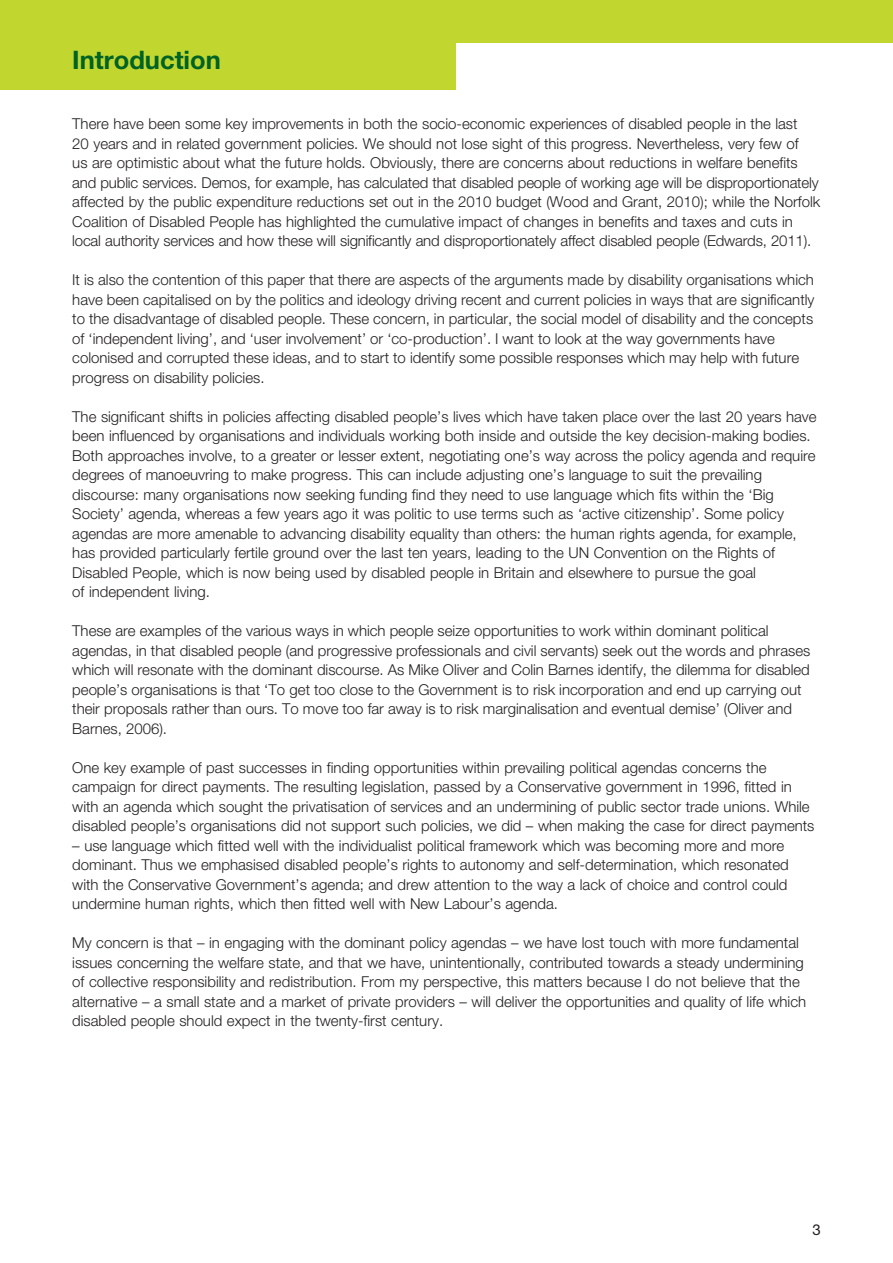
<style>
.page{position:relative;width:893px;height:1263px;background:#fff}
.page>*{position:absolute;margin:0;border:0;box-sizing:border-box;transform-origin:0 0}
.t1{font:700 25.5px "Helvetica Neue";color:#006224}
.t2{font:300 15px/19.5px "Helvetica Neue";color:#231f20}
.t3{font:15px "Helvetica Neue";color:#231f20}
</style>
<div class="page">
<div style="left:0;top:0;width:455px;height:89px;background:#c1d72f"></div>
<div style="left:0;top:0;width:893px;height:43px;background:#c1d72f"></div>
<h1 class="t1" style="left:72px;top:51px;width:150px">Introduction</h1>
<p class="t2" style="left:72px;top:115px;width:749px">There have been some key improvements in both the socio-economic experiences of disabled people in the last<br>20 years and in related government policies. We should not lose sight of this progress. Nevertheless, very few of<br>us are optimistic about what the future holds. Obviously, there are concerns about reductions in welfare benefits and public services. Demos, for example, has calculated that disabled people of working age will be disproportionately affected by the public expenditure reductions set out in the 2010 budget (Wood and Grant, 2010); while the Norfolk Coalition of Disabled People has highlighted the cumulative impact of changes in benefits and taxes and cuts in local authority services and how these will significantly and disproportionately affect disabled people (Edwards, 2011).</p>
<p class="t2" style="left:72px;top:271px;width:744px">It is also the contention of this paper that there are aspects of the arguments made by disability organisations which have been capitalised on by the politics and ideology driving recent and current policies in ways that are significantly to the disadvantage of disabled people. These concern, in particular, the social model of disability and the concepts of ‘independent living’, and ‘user involvement’ or ‘co-production’. I want to look at the way governments have colonised and corrupted these ideas, and to start to identify some possible responses which may help with future progress on disability policies.</p>
<p class="t2" style="left:72px;top:408px;width:746px">The significant shifts in policies affecting disabled people’s lives which have taken place over the last 20 years have been influenced by organisations and individuals working both inside and outside the key decision-making bodies.<br>Both approaches involve, to a greater or lesser extent, negotiating one’s way across the policy agenda and require degrees of manoeuvring to make progress. This can include adjusting one’s language to suit the prevailing discourse: many organisations now seeking funding find they need to use language which fits within the ‘Big Society’ agenda, whereas a few years ago it was politic to use terms such as ‘active citizenship’. Some policy agendas are more amenable to advancing disability equality than others: the human rights agenda, for example, has provided particularly fertile ground over the last ten years, leading to the UN Convention on the Rights of Disabled People, which is now being used by disabled people in Britain and elsewhere to pursue the goal<br>of independent living.</p>
<p class="t2" style="left:72px;top:622px;width:739px">These are examples of the various ways in which people seize opportunities to work within dominant political agendas, in that disabled people (and progressive professionals and civil servants) seek out the words and phrases which will resonate with the dominant discourse. As Mike Oliver and Colin Barnes identify, the dilemma for disabled people’s organisations is that ‘To get too close to the Government is to risk incorporation and end up carrying out their proposals rather than ours. To move too far away is to risk marginalisation and eventual demise’ (Oliver and Barnes, 2006).</p>
<p class="t2" style="left:72px;top:759px;width:744px">One key example of past successes in finding opportunities within prevailing political agendas concerns the campaign for direct payments. The resulting legislation, passed by a Conservative government in 1996, fitted in with an agenda which sought the privatisation of services and an undermining of public sector trade unions. While disabled people’s organisations did not support such policies, we did – when making the case for direct payments</p>
<p class="t2" style="left:72px;top:837px;width:718px">– use language which fitted well with the individualist political framework which was becoming more and more dominant. Thus we emphasised disabled people’s rights to autonomy and self-determination, which resonated with the Conservative Government’s agenda; and drew attention to the way a lack of choice and control could undermine human rights, which then fitted well with New Labour’s agenda.</p>
<p class="t2" style="left:72px;top:934px;width:735px">My concern is that – in engaging with the dominant policy agendas – we have lost touch with more fundamental issues concerning the welfare state, and that we have, unintentionally, contributed towards a steady undermining of collective responsibility and redistribution. From my perspective, this matters because I do not believe that the alternative – a small state and a market of private providers – will deliver the opportunities and quality of life which disabled people should expect in the twenty-first century.</p>
<p class="t3" style="left:812px;top:1225px;width:10px">3</p>
</div>
